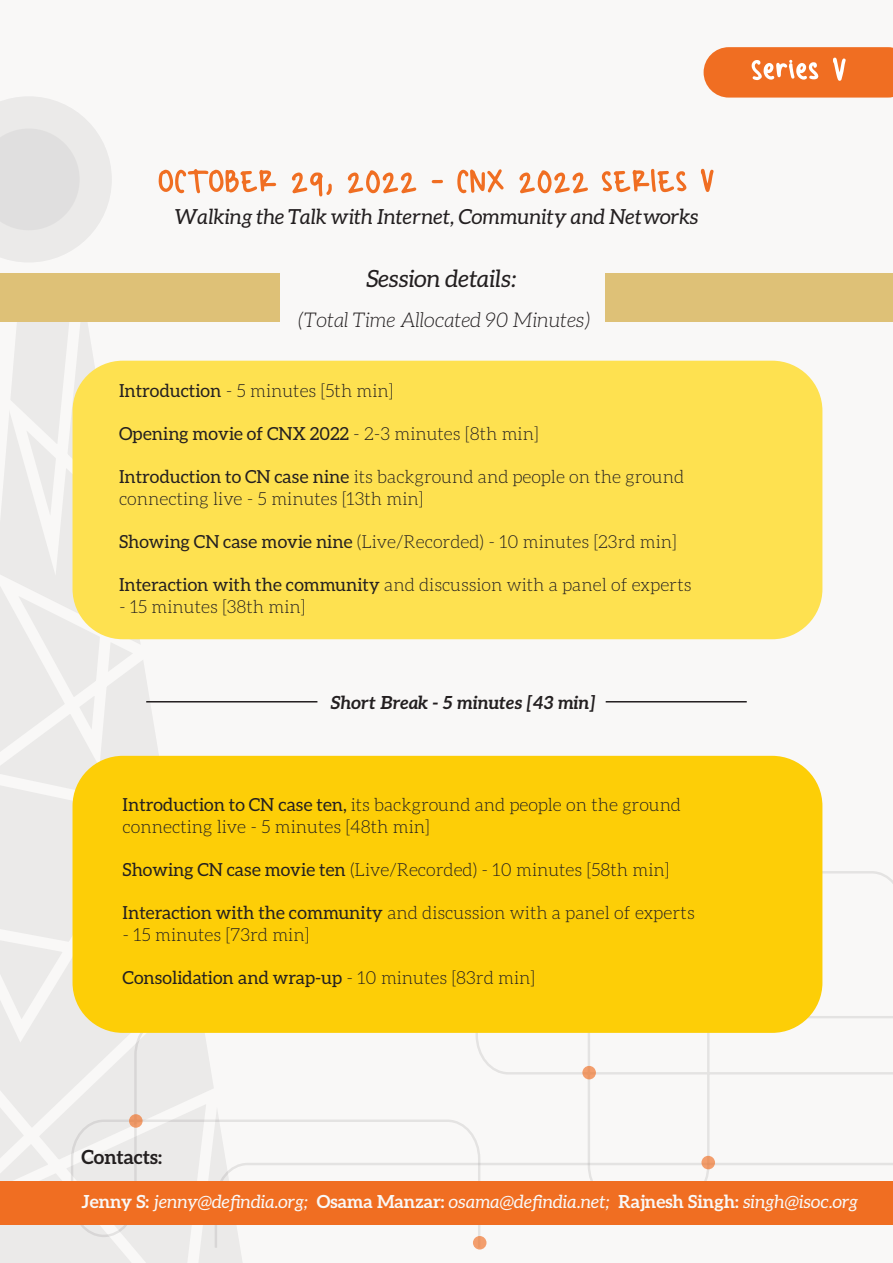
<style>
.page{position:relative;width:893px;height:1263px;background:#f9f8f7}
.page>*{position:absolute;margin:0;border:0;box-sizing:border-box;transform-origin:0 0}
.t1{font:50.55px "Hate Your Writing";color:#f06e22}
.t2{font:50.55px "Hate Your Writing";color:#fff}
.t3{font:italic 23.7px "Aleo";color:#231f20}
.t4{font:italic 20.85px "Aleo";color:#231f20}
.t5{font:italic 300 20.4px "Aleo";color:#231f20}
.t6{font:700 19.5px "Aleo";color:#231f20}
.t7{font:300 18px/21.6px "Aleo";color:#231f20}
.t8{font:italic 18px "Aleo";color:#f9f8f7}
.t9{font:18px "Aleo";color:#231f20}
.t10{font:italic 700 18px "Aleo";color:#231f20}
.s1{font-weight:400}
.s2{font-weight:300}
.s3{font-weight:700;font-style:normal}
</style>
<div class="page">
<div style="left:704px;top:47px;width:189px;height:51px;background:#f06e22"></div>
<svg style="left:0;top:273px;width:226px;height:990px"></svg>
<svg style="left:0;top:97px;width:112px;height:165px"></svg>
<svg style="left:71px;top:871px;width:822px;height:377px"></svg>
<div style="left:473px;top:1236px;width:13px;height:13px;background:#f39e6d;border-radius:50%"></div>
<div style="left:582px;top:1066px;width:14px;height:13px;background:#f29d6c;border-radius:50%"></div>
<div style="left:701px;top:1156px;width:14px;height:13px;background:#f19c6b;border-radius:50%"></div>
<svg style="left:129px;top:1114px;width:14px;height:14px"></svg>
<div style="left:73px;top:361px;width:749px;height:278px;background:#fee150;border-radius:50px"></div>
<div style="left:73px;top:756px;width:749px;height:277px;background:#fdce07;border-radius:50px"></div>
<hr style="left:606px;top:701px;width:141px;height:1px;background:#231f20">
<hr style="left:146px;top:701px;width:171px;height:1px;background:#231f20">
<div style="left:606px;top:274px;width:287px;height:48px;background:#dec177"></div>
<div style="left:0;top:274px;width:280px;height:48px;background:#dec177"></div>
<div style="left:0;top:1181px;width:893px;height:43px;background:#f06e22"></div>
<h1 class="t1" style="left:159px;top:159px;width:558px">OCTOBER 29, 2022 - CNX 2022 SERIES V</h1>
<p class="t4" style="left:175px;top:204px;width:525px">Walking the Talk with Internet, Community and Networks</p>
<h2 class="t3" style="left:366px;top:265px;width:152px">Session details:</h2>
<p class="t5" style="left:298px;top:309px;width:293px">(Total Time Allocated 90 Minutes)</p>
<p class="t7" style="left:119px;top:380px;width:276px"><span class="s1">Introduction</span> - 5 minutes [5th min]</p>
<p class="t9" style="left:119px;top:423px;width:421px">Opening movie of CNX 2022 <span class="s2">- 2-3 minutes [8th min]</span></p>
<p class="t7" style="left:119px;top:466px;width:567px"><span class="s1">Introduction to CN case nine</span> its background and people on the ground connecting live - 5 minutes [13th min]</p>
<p class="t7" style="left:119px;top:531px;width:560px"><span class="s1">Showing CN case movie nine</span> (Live/Recorded) - 10 minutes [23rd min]</p>
<p class="t7" style="left:119px;top:574px;width:574px"><span class="s1">Interaction with the community</span> and discussion with a panel of experts</p>
<p class="t7" style="left:119px;top:596px;width:188px">- 15 minutes [38th min]</p>
<p class="t10" style="left:331px;top:692px;width:267px">Short Break - 5 minutes [43 min]</p>
<p class="t7" style="left:123px;top:794px;width:560px"><span class="s1">Introduction to CN case ten,</span> its background and people on the ground connecting live - 5 minutes [48th min]</p>
<p class="t7" style="left:123px;top:859px;width:548px"><span class="s1">Showing CN case movie ten</span> (Live/Recorded) - 10 minutes [58th min]</p>
<p class="t7" style="left:123px;top:902px;width:574px"><span class="s1">Interaction with the community</span> and discussion with a panel of experts</p>
<p class="t7" style="left:123px;top:924px;width:188px">- 15 minutes [73rd min]</p>
<p class="t9" style="left:123px;top:968px;width:414px">Consolidation and wrap-up <span class="s2">- 10 minutes [83rd min]</span></p>
<h1 class="t2" style="left:752px;top:48px;width:97px">Series V</h1>
<p class="t6" style="left:82px;top:1146px;width:82px">Contacts:</p>
<p class="t8" style="left:82px;top:1191px;width:778px"><span class="s3">Jenny S:</span> jenny@defindia.org; <span class="s3">Osama Manzar:</span> osama@defindia.net; <span class="s3">Rajnesh Singh:</span> singh@isoc.org</p>
</div>
